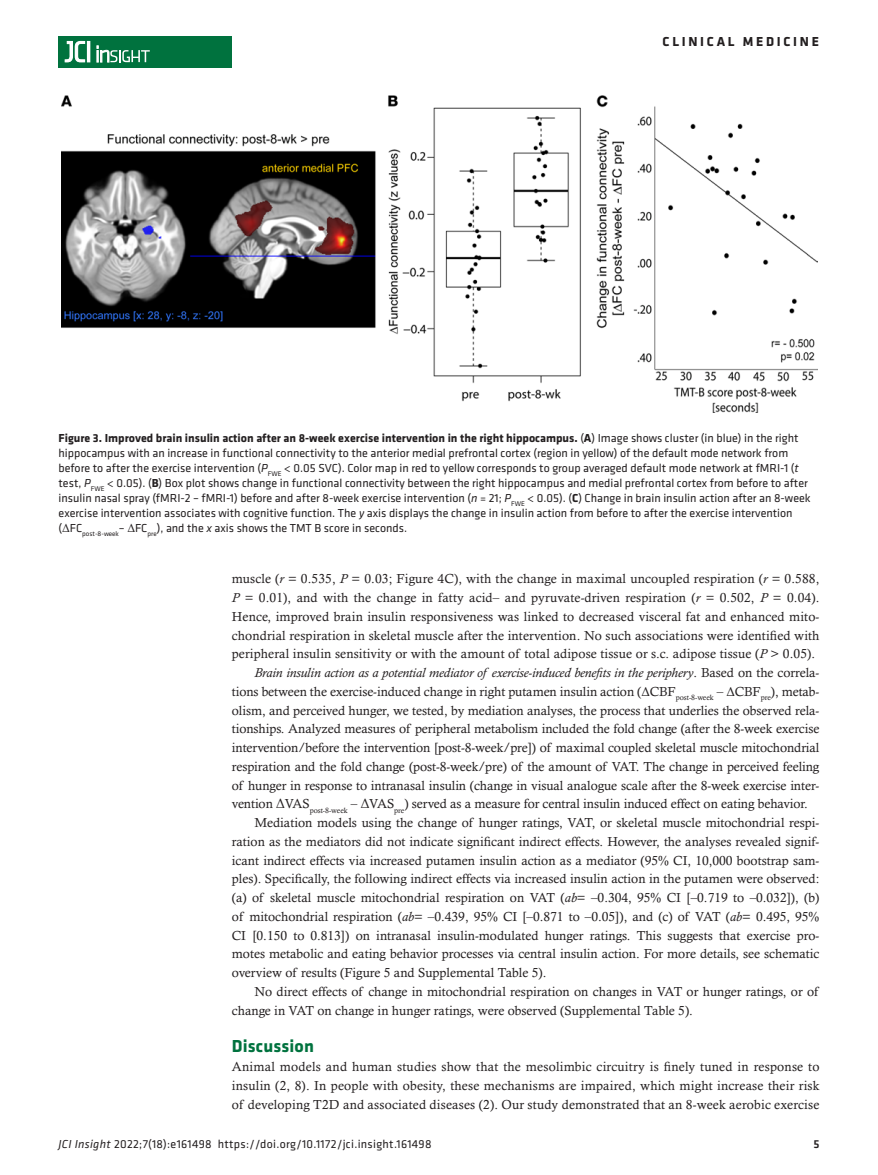
<style>
.page{position:relative;width:878px;height:1175px;background:#fff}
.page>*{position:absolute;margin:0;border:0;box-sizing:border-box;transform-origin:0 0}
.Head_level_2{font:700 18px "Klavika";letter-spacing:.01em;color:#00723e}
.t1{font:700 13.5px "Klavika Basic";letter-spacing:.2em;color:#231f20}
.Normal_first{font:13.2px/18.8px "Calisto MT Std";color:#231f20;text-align:justify}
.Figure_legend{font:12px/15px "Klavika Basic";color:#231f20}
.Figure_legend-2{font:12px "Klavika Basic";letter-spacing:.025em;color:#231f20}
.t2{font:500 12px "Klavika Basic";color:#231f20}
.s1{font-weight:700}
.s2{font-style:italic}
.s3{font-family:"Times New Roman"}
</style>
<div class="page">
<div style="left:59px;top:36px;width:173px;height:31px;background:#00723e"></div>
<hr style="left:87px;top:41px;width:3px;height:21px;background:#fff">
<svg style="left:64px;top:41px;width:21px;height:22px"></svg>
<svg style="left:97px;top:46px;width:53px;height:16px"></svg>
<img style="left:61px;top:96px;width:756px;height:316px">
<p class="t1" style="left:662px;top:32px;width:158px">CLINICAL MEDICINE</p>
<p class="Figure_legend" style="left:59px;top:430px;width:753px"><span class="s1">Figure 3. Improved brain insulin action after an 8-week exercise intervention in the right hippocampus.</span> (<span class="s1">A</span>) Image shows cluster (in blue) in the right hippocampus with an increase in functional connectivity to the anterior medial prefrontal cortex (region in yellow) of the default mode network from before to after the exercise intervention (<span class="s2">P</span><sub>FWE</sub> &lt; 0.05 SVC). Color map in red to yellow corresponds to group averaged default mode network at fMRI-1 (<span class="s2">t </span>test, <span class="s2">P</span><sub>FWE</sub> &lt; 0.05). (<span class="s1">B</span>) Box plot shows change in functional connectivity between the right hippocampus and medial prefrontal cortex from before to after insulin nasal spray (fMRI-2 – fMRI-1) before and after 8-week exercise intervention (<span class="s2">n</span> = 21; <span class="s2">P</span><sub>FWE</sub> &lt; 0.05). (<span class="s1">C</span>) Change in brain insulin action after an 8-week exercise intervention associates with cognitive function. The <span class="s2">y</span> axis displays the change in insulin action from before to after the exercise intervention (<span class="s3">Δ</span>FC<sub>post-8-week</sub>– <span class="s3">Δ</span>FC<sub>pre</sub>), and the <span class="s2">x</span> axis shows the TMT B score in seconds.</p>
<p class="Normal_first" style="left:232px;top:569px;width:589px">muscle (<span class="s2">r</span> = 0.535, <span class="s2">P</span> = 0.03; Figure 4C), with the change in maximal uncoupled respiration (<span class="s2">r</span> = 0.588, <span class="s2">P</span> = 0.01), and with the change in fatty acid– and pyruvate-driven respiration (<span class="s2">r</span> = 0.502, <span class="s2">P</span> = 0.04).<br>Hence, improved brain insulin responsiveness was linked to decreased visceral fat and enhanced mito&shy;chondrial respiration in skeletal muscle after the intervention. No such associations were identified with peripheral insulin sensitivity or with the amount of total adipose tissue or s.c. adipose tissue (<span class="s2">P</span> &gt; 0.05).</p>
<p class="Normal_first" style="left:232px;top:663px;width:589px;text-indent:22px"><span class="s2">Brain insulin action as a potential mediator of exercise-induced benefits in the periphery</span>. Based on the correla&shy;tions between the exercise-induced change in right putamen insulin action (<span class="s3">Δ</span>CBF<sub>post-8-week</sub> – <span class="s3">Δ</span>CBF<sub>pre</sub>), metab&shy;olism, and perceived hunger, we tested, by mediation analyses, the process that underlies the observed rela&shy;tionships. Analyzed measures of peripheral metabolism included the fold change (after the 8-week exercise intervention/before the intervention [post-8-week/pre]) of maximal coupled skeletal muscle mitochondrial respiration and the fold change (post-8-week/pre) of the amount of VAT. The change in perceived feeling of hunger in response to intranasal insulin (change in visual analogue scale after the 8-week exercise inter&shy;vention ∆VAS<sub>post-8-week</sub> – ∆VAS<sub>pre</sub>) served as a measure for central insulin induced effect on eating behavior.</p>
<p class="Normal_first" style="left:232px;top:813px;width:589px;text-indent:22px">Mediation models using the change of hunger ratings, VAT, or skeletal muscle mitochondrial respi&shy;ration as the mediators did not indicate significant indirect effects. However, the analyses revealed signif&shy;icant indirect effects via increased putamen insulin action as a mediator (95% CI, 10,000 bootstrap sam&shy;ples). Specifically, the following indirect effects via increased insulin action in the putamen were observed: (a) of skeletal muscle mitochondrial respiration on VAT (<span class="s2">ab</span>= –0.304, 95% CI [–0.719 to –0.032]), (b) of mitochondrial respiration (<span class="s2">ab</span>= –0.439, 95% CI [–0.871 to –0.05]), and (c) of VAT (<span class="s2">ab</span>= 0.495, 95% CI [0.150 to 0.813]) on intranasal insulin-modulated hunger ratings. This suggests that exercise pro&shy;motes metabolic and eating behavior processes via central insulin action. For more details, see schematic overview of results (Figure 5 and Supplemental Table 5).</p>
<p class="Normal_first" style="left:232px;top:982px;width:587px;text-indent:22px">No direct effects of change in mitochondrial respiration on changes in VAT or hunger ratings, or of change in VAT on change in hunger ratings, were observed (Supplemental Table 5).</p>
<p class="Head_level_2" style="left:232px;top:1033px;width:84px">Discussion</p>
<p class="Normal_first" style="left:232px;top:1057px;width:589px">Animal models and human studies show that the mesolimbic circuitry is finely tuned in response to insulin (2, 8). In people with obesity, these mechanisms are impaired, which might increase their risk of developing T2D and associated diseases (2). Our study demonstrated that an 8-week aerobic exercise</p>
<p class="Figure_legend-2" style="left:59px;top:1135px;width:374px"><span class="s2">JCI Insight</span> 2022;7(18):e161498 https://doi.org/10.1172/jci.insight.161498</p>
<p class="t2" style="left:813px;top:1135px;width:8px">5</p>
</div>
